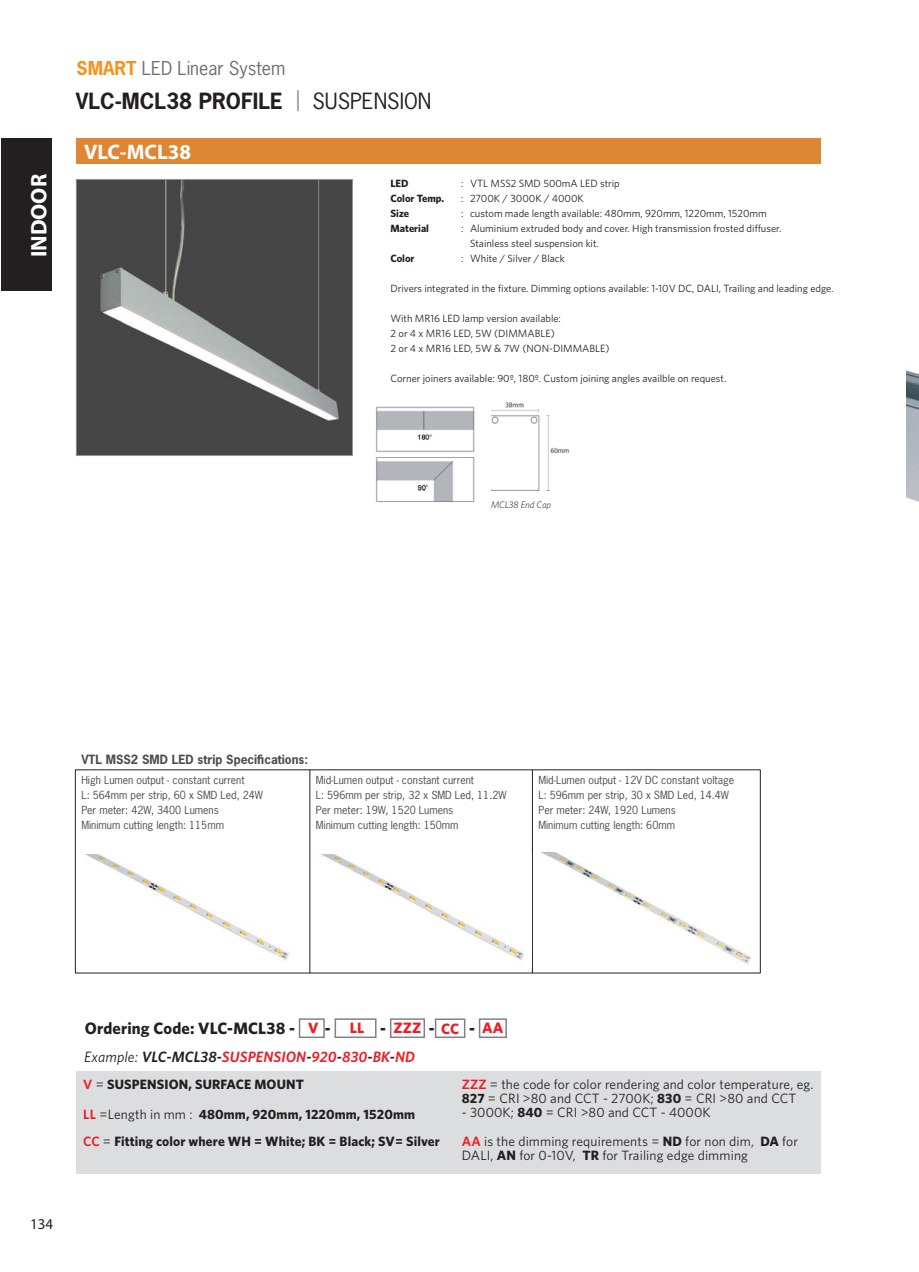
<style>
.page{position:relative;width:919px;height:1272px;background:#fff}
.page>*{position:absolute;margin:0;border:0;box-sizing:border-box;transform-origin:0 0}
.t1{font:700 22.5px "Myriad Pro";color:#fff}
.t2{font:700 21px "News Gothic Std";color:#231f20}
.t3{font:700 21px "Myriad Pro";color:#fff}
.t4{font:18px "News Gothic Std";color:#6c6e70}
.t5{font:700 16.5px "Whitney";letter-spacing:.01em;color:#231f20}
.t6{font:italic 600 15px "Whitney";letter-spacing:.01em;color:#ed1c24}
.t7{font:15px "Myriad Pro";color:#231f20}
.t8{font:13.5px/14.2px "Whitney";letter-spacing:.01em;color:#231f20}
.t9{font:700 13.5px/29.2px "Whitney";letter-spacing:.01em;color:#231f20}
.t10{font:700 12px "News Gothic Std";color:#4c4c4e}
.t11{font:10.5px/15px "Whitney";color:#231f20}
.t12{font:10.5px/15px "News Gothic Std";color:#4c4c4e}
.t13{font:700 10.5px "Whitney";color:#231f20}
.t14{font:italic 9.45px "Whitney";color:#4c4c4e}
.s1{font-weight:700;color:#f7931d}
.s2{font-weight:400;color:#939598}
.s3{font-weight:400}
.s4{font-size:15px;color:#ed1c24}
.s5{font-weight:400;color:#231f20}
.s6{color:#231f20}
.s7{font-weight:600;color:#ed1c24}
.s8{font-weight:700}
</style>
<div class="page">
<div style="left:1px;top:138px;width:50px;height:153px;background:#231f20"></div>
<img style="left:491px;top:402px;width:79px;height:88px">
<img style="left:376px;top:406px;width:98px;height:96px">
<div style="left:77px;top:138px;width:744px;height:26px;background:#dd8734"></div>
<img style="left:78px;top:181px;width:273px;height:273px">
<div style="left:76px;top:179px;width:277px;height:277px;border:1px solid #939598"></div>
<hr style="left:75px;top:769px;width:235px;height:1px;background:#231f20">
<hr style="left:75px;top:770px;width:1px;height:202px;background:#231f20">
<hr style="left:310px;top:769px;width:222px;height:1px;background:#231f20">
<hr style="left:309px;top:770px;width:1px;height:202px;background:#231f20">
<hr style="left:532px;top:769px;width:228px;height:1px;background:#231f20">
<hr style="left:532px;top:770px;width:1px;height:202px;background:#231f20">
<hr style="left:759px;top:770px;width:1px;height:202px;background:#231f20">
<hr style="left:75px;top:972px;width:457px;height:1px;background:#231f20">
<hr style="left:532px;top:972px;width:228px;height:1px;background:#231f20">
<img style="left:541px;top:852px;width:211px;height:112px">
<img style="left:84px;top:854px;width:205px;height:107px">
<img style="left:320px;top:854px;width:204px;height:107px">
<div style="left:299px;top:1018px;width:26px;height:20px;border:2px solid #808284"></div>
<div style="left:334px;top:1018px;width:42px;height:20px;border:2px solid #808284"></div>
<div style="left:390px;top:1018px;width:35px;height:20px;border:2px solid #808284"></div>
<div style="left:435px;top:1018px;width:30px;height:20px;border:2px solid #808284"></div>
<div style="left:479px;top:1018px;width:28px;height:20px;border:2px solid #808284"></div>
<div style="left:77px;top:1070px;width:744px;height:103px;background:#dcddde"></div>
<img style="left:906px;top:370px;width:12px;height:132px">
<h3 class="t4" style="left:77px;top:60px;width:210px"><span class="s1">SMART</span> LED Linear System</h3>
<h2 class="t2" style="left:76px;top:92px;width:357px">VLC-MCL38 PROFILE <span class="s2">|</span> <span class="s3">SUSPENSION</span></h2>
<h2 class="t3" style="left:84px;top:144px;width:108px">VLC-MCL38</h2>
<h1 class="t1" style="left:30px;top:257px;width:85px;rotate:-90deg">INDOOR</h1>
<p class="t13" style="left:390px;top:179px;width:20px">LED</p>
<p class="t11" style="left:461px;top:177px;width:160px">: VTL MSS2 SMD 500mA LED strip</p>
<p class="t13" style="left:390px;top:194px;width:55px">Color Temp.</p>
<p class="t11" style="left:461px;top:192px;width:124px">: 2700K / 3000K / 4000K</p>
<p class="t13" style="left:390px;top:209px;width:20px">Size</p>
<p class="t11" style="left:461px;top:207px;width:307px">: custom made length available: 480mm, 920mm, 1220mm, 1520mm</p>
<p class="t13" style="left:390px;top:224px;width:40px">Material</p>
<p class="t11" style="left:470px;top:222px;width:313px;text-indent:-9px">: Aluminium extruded body and cover. High transmission frosted diffuser.<br>Stainless steel suspension kit.</p>
<p class="t13" style="left:390px;top:255px;width:26px">Color</p>
<p class="t11" style="left:461px;top:252px;width:105px">: White / Silver / Black</p>
<p class="t11" style="left:390px;top:282px;width:444px">Drivers integrated in the fixture. Dimming options available: 1-10V DC, DALI, Trailing and leading edge.</p>
<p class="t11" style="left:390px;top:312px;width:220px">With MR16 LED lamp version available:<br>2 or 4 x MR16 LED, 5W (DIMMABLE)<br>2 or 4 x MR16 LED, 5W &amp; 7W (NON-DIMMABLE)</p>
<p class="t11" style="left:390px;top:372px;width:337px">Corner joiners available: 90º, 180º. Custom joining angles availble on request.</p>
<p class="t14" style="left:491px;top:501px;width:62px">MCL38 End Cap</p>
<p class="t10" style="left:81px;top:753px;width:228px">VTL MSS2 SMD LED strip Specifications:</p>
<p class="t12" style="left:81px;top:773px;width:183px">High Lumen output - constant current<br>L: 564mm per strip, 60 x SMD Led, 24W<br>Per meter: 42W, 3400 Lumens<br>Minimum cutting length: 115mm</p>
<p class="t12" style="left:316px;top:773px;width:192px">Mid-Lumen output - constant current<br>L: 596mm per strip, 32 x SMD Led, 11.2W<br>Per meter: 19W, 1520 Lumens<br>Minimum cutting length: 150mm</p>
<p class="t12" style="left:538px;top:773px;width:197px">Mid-Lumen output - 12V DC constant voltage L: 596mm per strip, 30 x SMD Led, 14.4W Per meter: 24W, 1920 Lumens<br>Minimum cutting length: 60mm</p>
<h3 class="t5" style="left:85px;top:1022px;width:420px">Ordering Code: VLC-MCL38 - <span class="s4">V</span> - <span class="s4">LL</span> - <span class="s4">ZZZ</span> - <span class="s4">CC</span> - <span class="s4">AA</span></h3>
<h3 class="t7" style="left:30px;top:1218px;width:25px">134</h3>
<h3 class="t6" style="left:84px;top:1050px;width:332px"><span class="s5">Example:</span> <span class="s6">VLC-MCL38-</span>SUSPENSION<span class="s6">-</span>920<span class="s6">-</span>830<span class="s6">-</span>BK<span class="s6">-</span>ND</h3>
<p class="t9" style="left:83px;top:1071px;width:333px"><span class="s7">V</span> <span class="s3">=</span> SUSPENSION, SURFACE MOUNT<br><span class="s7">LL</span> <span class="s3">=Length in mm :</span> 480mm, 920mm, 1220mm, 1520mm</p>
<p class="t9" style="left:83px;top:1128px;width:358px"><span class="s7">CC</span> <span class="s3">=</span> Fitting color where WH = White; BK = Black; SV= Silver</p>
<p class="t8" style="left:462px;top:1078px;width:353px"><span class="s7">ZZZ</span> = the code for color rendering and color temperature, eg.<br><span class="s8">827</span> = CRI &gt;80 and CCT - 2700K; <span class="s8">830</span> = CRI &gt;80 and CCT</p>
<p class="t8" style="left:462px;top:1099px;width:338px;line-height:28.5px">- 3000K; <span class="s8">840</span> = CRI &gt;80 and CCT - 4000K<br><span class="s7">AA</span> is the dimming requirements = <span class="s8">ND</span> for non dim, <span class="s8">DA</span> for</p>
<p class="t8" style="left:462px;top:1149px;width:287px">DALI, <span class="s8">AN</span> for 0-10V, <span class="s8">TR</span> for Trailing edge dimming</p>
</div>
